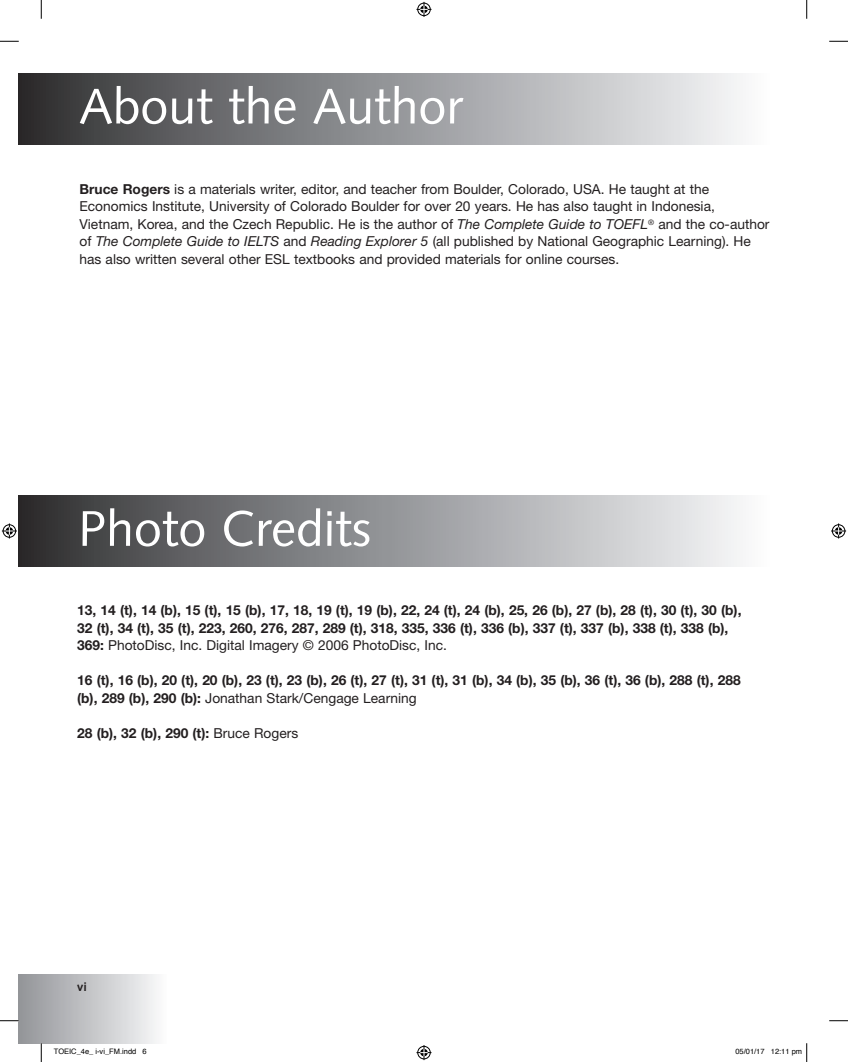
<style>
.page{position:relative;width:848px;height:1062px;background:#fff}
.page>*{position:absolute;margin:0;border:0;box-sizing:border-box;transform-origin:0 0}
.t1{font:50px "Syntax LT Std";color:#fff}
.t2{font:13.75px/17.5px "Helvetica Neue LT Std";color:#231f20}
.t3{font:700 13.75px/17.5px "Helvetica Neue LT Std";color:#231f20}
.t4{font:700 12.5px "Syntax LT Std";color:#231f20}
.t5{font:7.5px "Helvetica";color:#000}
.s1{font-weight:700}
.s2{font-style:italic}
.s3{font-weight:400}
</style>
<div class="page">
<div style="left:19px;top:73px;width:752px;height:71px;background:linear-gradient(to right,#303133,#fbfcff)"></div>
<div style="left:19px;top:495px;width:752px;height:71px;background:linear-gradient(to right,#303133,#fbfcff)"></div>
<div style="left:19px;top:974px;width:148px;height:68px;background:linear-gradient(to right,#929498,#fafafb)"></div>
<svg style="left:0;top:40px;width:19px;height:2px"></svg>
<svg style="left:829px;top:40px;width:19px;height:2px"></svg>
<svg style="left:0;top:1019px;width:19px;height:2px"></svg>
<svg style="left:829px;top:1020px;width:19px;height:1px"></svg>
<svg style="left:40px;top:0;width:2px;height:19px"></svg>
<svg style="left:40px;top:1042px;width:2px;height:19px"></svg>
<svg style="left:806px;top:0;width:1px;height:19px"></svg>
<svg style="left:416px;top:2px;width:15px;height:15px"></svg>
<svg style="left:416px;top:1045px;width:15px;height:14px"></svg>
<svg style="left:2px;top:523px;width:15px;height:15px"></svg>
<svg style="left:831px;top:523px;width:15px;height:15px"></svg>
<svg style="left:806px;top:1043px;width:1px;height:18px"></svg>
<h1 class="t1" style="left:79px;top:77px;width:385px">About the Author</h1>
<p class="t2" style="left:79px;top:180px;width:691px"><span class="s1">Bruce Rogers</span> is a materials writer, editor, and teacher from Boulder, Colorado, USA. He taught at the Economics Institute, University of Colorado Boulder for over 20 years. He has also taught in Indonesia, Vietnam, Korea, and the Czech Republic. He is the author of <span class="s2">The Complete Guide to TOEFL</span><sup>®</sup> and the co-author of <span class="s2">The Complete Guide to IELTS</span> and <span class="s2">Reading Explorer 5</span> (all published by National Geographic Learning). He has also written several other ESL textbooks and provided materials for online courses.</p>
<h1 class="t1" style="left:78px;top:499px;width:294px">Photo Credits</h1>
<p class="t3" style="left:77px;top:601px;width:665px">13, 14 (t), 14 (b), 15 (t), 15 (b), 17, 18, 19 (t), 19 (b), 22, 24 (t), 24 (b), 25, 26 (b), 27 (b), 28 (t), 30 (t), 30 (b),<br>32 (t), 34 (t), 35 (t), 223, 260, 276, 287, 289 (t), 318, 335, 336 (t), 336 (b), 337 (t), 337 (b), 338 (t), 338 (b),<br>369: <span class="s3">PhotoDisc, Inc. Digital Imagery © 2006 PhotoDisc, Inc.</span></p>
<p class="t3" style="left:77px;top:671px;width:665px">16 (t), 16 (b), 20 (t), 20 (b), 23 (t), 23 (b), 26 (t), 27 (t), 31 (t), 31 (b), 34 (b), 35 (b), 36 (t), 36 (b), 288 (t), 288 (b), 289 (b), 290 (b): <span class="s3">Jonathan Stark/Cengage Learning</span></p>
<p class="t3" style="left:77px;top:723px;width:222px">28 (b), 32 (b), 290 (t): <span class="s3">Bruce Rogers</span></p>
<p class="t4" style="left:77px;top:979px;width:11px">vi</p>
<p class="t5" style="left:54px;top:1045px;width:94px">TOEIC_4e_ i-vi_FM.indd 6</p>
<p class="t5" style="left:735px;top:1045px;width:68px">05/01/17 12:11 pm</p>
</div>
